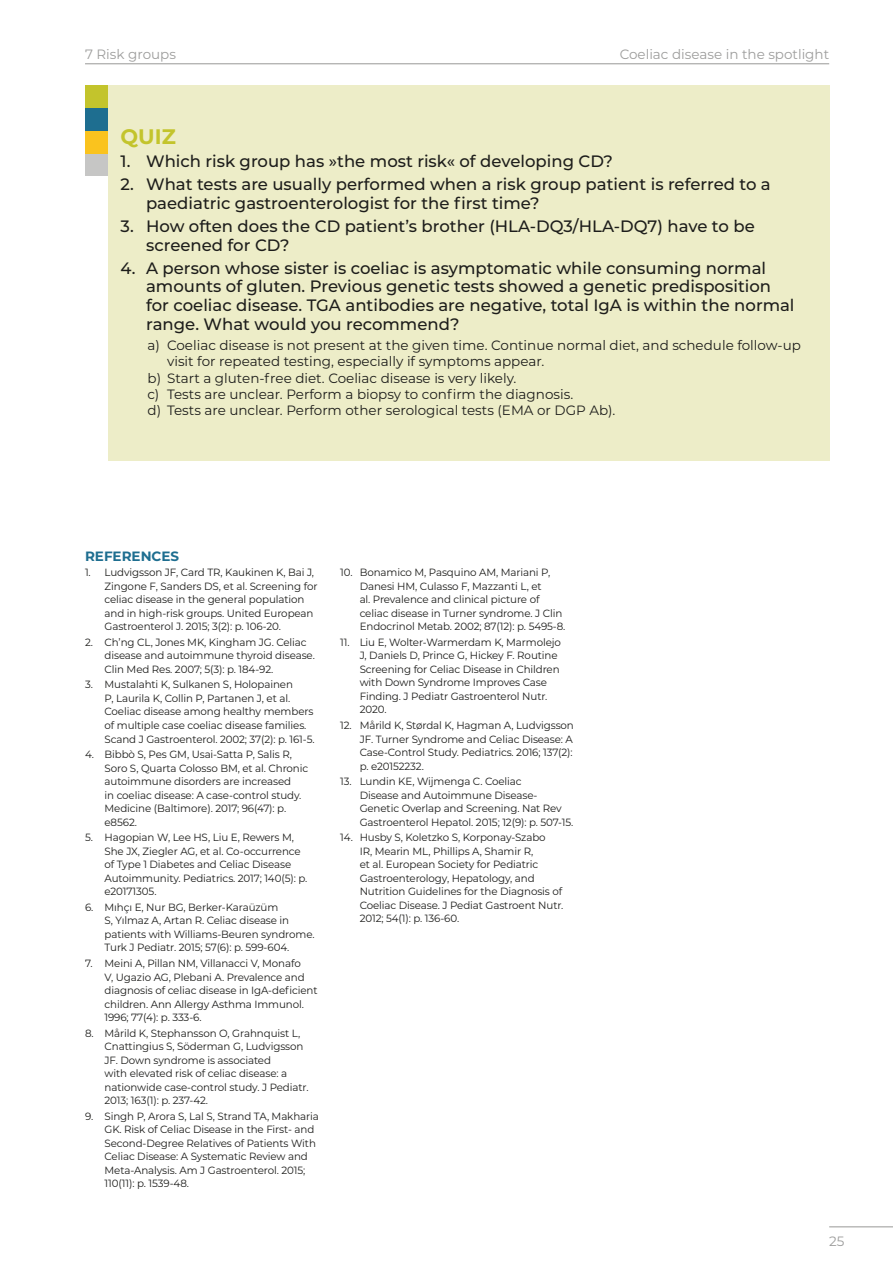
<style>
.page{position:relative;width:893px;height:1263px;background:#fff}
.page>*{position:absolute;margin:0;border:0;box-sizing:border-box;transform-origin:0 0}
.t1{font:700 21px "Montserrat";color:#c3c42c}
.t2{font:500 16.5px/18.8px "Montserrat";color:#1d1d1b}
.t3{font:13.5px "Montserrat";color:#1d1d1b}
.t4{font:13.5px "Montserrat";color:#9d9d9c}
.t5{font:700 13.5px "Montserrat";color:#1e6e90}
.t6{font:10.5px/13.5px "Montserrat";letter-spacing:-.01em;color:#1d1d1b}
</style>
<div class="page">
<hr style="left:829px;top:1226px;width:64px;height:1px;background:#9d9d9c">
<hr style="left:85px;top:63px;width:744px;height:1px;background:#9d9d9c">
<div style="left:108px;top:85px;width:721px;height:375px;background:#ededc8"></div>
<div style="left:85px;top:153px;width:23px;height:23px;background:#c6c6c5"></div>
<div style="left:85px;top:131px;width:23px;height:22px;background:#fac31e"></div>
<div style="left:85px;top:108px;width:23px;height:23px;background:#1e6e90"></div>
<div style="left:85px;top:85px;width:23px;height:23px;background:#c3c42c"></div>
<p class="t4" style="left:85px;top:45px;width:92px">7 Risk groups</p>
<p class="t4" style="left:620px;top:45px;width:211px">Coeliac disease in the spotlight</p>
<h1 class="t1" style="left:121px;top:121px;width:57px">QUIZ</h1>
<h2 class="t2" style="left:121px;top:151px;width:494px">1. Which risk group has »the most risk« of developing CD?</h2>
<h2 class="t2" style="left:146px;top:174px;width:626px;text-indent:-25px">2. What tests are usually performed when a risk group patient is referred to a paediatric gastroenterologist for the first time?</h2>
<h2 class="t2" style="left:146px;top:216px;width:610px;text-indent:-25px">3. How often does the CD patient’s brother (HLA-DQ3/HLA-DQ7) have to be screened for CD?</h2>
<p class="t2" style="left:146px;top:258px;width:650px;text-indent:-25px">4. A person whose sister is coeliac is asymptomatic while consuming normal amounts of gluten. Previous genetic tests showed a genetic predisposition for coeliac disease. TGA antibodies are negative, total IgA is within the normal range. What would you recommend?</p>
<p class="t3" style="left:148px;top:336px;width:655px">a) Coeliac disease is not present at the given time. Continue normal diet, and schedule follow-up</p>
<p class="t3" style="left:167px;top:352px;width:379px">visit for repeated testing, especially if symptoms appear.</p>
<p class="t3" style="left:148px;top:369px;width:370px">b) Start a gluten-free diet. Coeliac disease is very likely.</p>
<p class="t3" style="left:148px;top:385px;width:427px">c) Tests are unclear. Perform a biopsy to confirm the diagnosis.</p>
<p class="t3" style="left:148px;top:401px;width:469px">d) Tests are unclear. Perform other serological tests (EMA or DGP Ab).</p>
<p class="t5" style="left:85px;top:547px;width:96px">REFERENCES</p>
<p class="t6" style="left:105px;top:565px;width:214px;text-indent:-19px">1. Ludvigsson JF, Card TR, Kaukinen K, Bai J, Zingone F, Sanders DS, et al. Screening for celiac disease in the general population and in high-risk groups. United European Gastroenterol J. 2015; 3(2): p. 106-20.</p>
<p class="t6" style="left:105px;top:635px;width:212px;text-indent:-19px">2. Ch’ng CL, Jones MK, Kingham JG. Celiac disease and autoimmune thyroid disease.<br>Clin Med Res. 2007; 5(3): p. 184-92.</p>
<p class="t6" style="left:105px;top:678px;width:212px;text-indent:-19px">3. Mustalahti K, Sulkanen S, Holopainen<br>P, Laurila K, Collin P, Partanen J, et al.<br>Coeliac disease among healthy members of multiple case coeliac disease families.<br>Scand J Gastroenterol. 2002; 37(2): p. 161-5.</p>
<p class="t6" style="left:105px;top:747px;width:205px;text-indent:-19px">4. Bibbò S, Pes GM, Usai-Satta P, Salis R, Soro S, Quarta Colosso BM, et al. Chronic autoimmune disorders are increased<br>in coeliac disease: A case-control study.<br>Medicine (Baltimore). 2017; 96(47): p. e8562.</p>
<p class="t6" style="left:105px;top:830px;width:204px;text-indent:-19px">5. Hagopian W, Lee HS, Liu E, Rewers M, She JX, Ziegler AG, et al. Co-occurrence of Type 1 Diabetes and Celiac Disease Autoimmunity. Pediatrics. 2017; 140(5): p. e20171305.</p>
<p class="t6" style="left:105px;top:900px;width:212px;text-indent:-19px">6. Mıhçı E, Nur BG, Berker-Karaüzüm<br>S, Yılmaz A, Artan R. Celiac disease in patients with Williams-Beuren syndrome.<br>Turk J Pediatr. 2015; 57(6): p. 599-604.</p>
<p class="t6" style="left:105px;top:956px;width:215px;text-indent:-19px">7. Meini A, Pillan NM, Villanacci V, Monafo<br>V, Ugazio AG, Plebani A. Prevalence and diagnosis of celiac disease in IgA-deficient children. Ann Allergy Asthma Immunol.<br>1996; 77(4): p. 333-6.</p>
<p class="t6" style="left:105px;top:1026px;width:206px;text-indent:-19px">8. Mårild K, Stephansson O, Grahnquist L, Cnattingius S, Söderman G, Ludvigsson JF. Down syndrome is associated<br>with elevated risk of celiac disease: a nationwide case-control study. J Pediatr.<br>2013; 163(1): p. 237-42.</p>
<p class="t6" style="left:105px;top:1109px;width:216px;text-indent:-19px">9. Singh P, Arora S, Lal S, Strand TA, Makharia GK. Risk of Celiac Disease in the First- and Second-Degree Relatives of Patients With Celiac Disease: A Systematic Review and Meta-Analysis. Am J Gastroenterol. 2015; 110(11): p. 1539-48.</p>
<p class="t6" style="left:360px;top:565px;width:207px;text-indent:-19px">10. Bonamico M, Pasquino AM, Mariani P, Danesi HM, Culasso F, Mazzanti L, et<br>al. Prevalence and clinical picture of celiac disease in Turner syndrome. J Clin Endocrinol Metab. 2002; 87(12): p. 5495-8.</p>
<p class="t6" style="left:360px;top:635px;width:203px;text-indent:-19px">11. Liu E, Wolter-Warmerdam K, Marmolejo J, Daniels D, Prince G, Hickey F. Routine Screening for Celiac Disease in Children with Down Syndrome Improves Case Finding. J Pediatr Gastroenterol Nutr.<br>2020.</p>
<p class="t6" style="left:360px;top:718px;width:216px;text-align:justify;text-indent:-19px">12. Mårild K, Størdal K, Hagman A, Ludvigsson JF. Turner Syndrome and Celiac Disease: A Case-Control Study. Pediatrics. 2016; 137(2): p. e20152232.</p>
<p class="t6" style="left:360px;top:774px;width:215px;text-indent:-19px">13. Lundin KE, Wijmenga C. Coeliac<br>Disease and Autoimmune Disease-Genetic Overlap and Screening. Nat Rev Gastroenterol Hepatol. 2015; 12(9): p. 507-15.</p>
<p class="t6" style="left:360px;top:830px;width:205px;text-indent:-19px">14. Husby S, Koletzko S, Korponay-Szabo<br>IR, Mearin ML, Phillips A, Shamir R,<br>et al. European Society for Pediatric Gastroenterology, Hepatology, and Nutrition Guidelines for the Diagnosis of Coeliac Disease. J Pediat Gastroent Nutr.<br>2012; 54(1): p. 136-60.</p>
<p class="t4" style="left:829px;top:1232px;width:17px">25</p>
</div>
